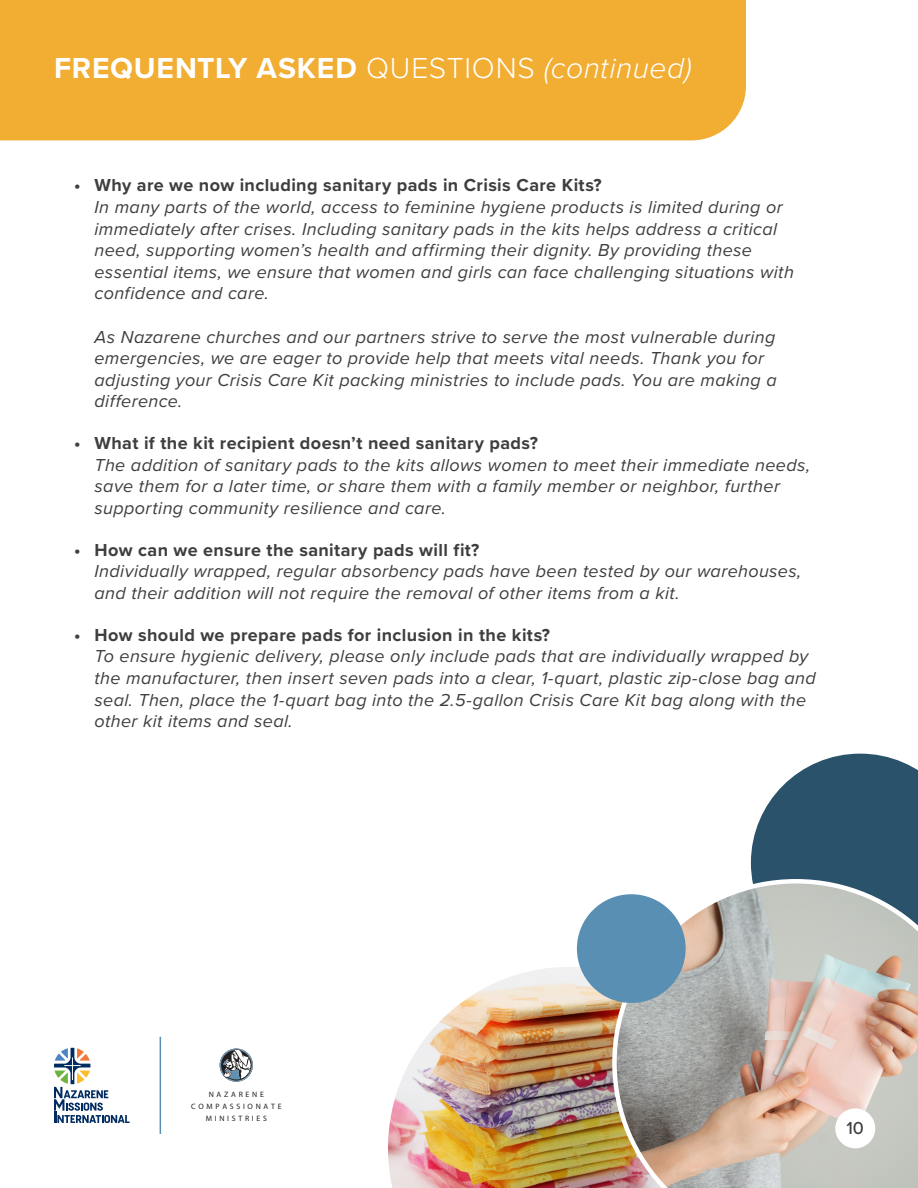
<style>
.page{position:relative;width:918px;height:1188px;background:#fff}
.page>*{position:absolute;margin:0;border:0;box-sizing:border-box;transform-origin:0 0}
.t1{font:700 30px "Proxima Nova";letter-spacing:.025em;color:#fff}
.t2{font:italic 18px/21.6px "Proxima Nova";letter-spacing:.02em;color:#3e3e3f}
.t3{font:500 18px "Proxima Nova";color:#3e3e3f}
.t4{font:7.8px/11.7px "Myriad Pro";letter-spacing:.35em;color:#231f20;text-align:center}
.s1{font-weight:300}
.s2{font-weight:300;font-style:italic}
.s3{font-weight:700;font-style:normal}
</style>
<div class="page">
<svg style="left:751px;top:754px;width:167px;height:125px"></svg>
<img style="left:388px;top:967px;width:224px;height:221px">
<img style="left:612px;top:879px;width:306px;height:309px">
<div style="left:577px;top:894px;width:109px;height:109px;background:#5a8fb4;border-radius:50%"></div>
<div style="left:0;top:0;width:746px;height:140px;background:#f2ad33"></div>
<div style="left:835px;top:1108px;width:40px;height:40px;background:#fff;border-radius:50%"></div>
<svg style="left:54px;top:1048px;width:76px;height:75px"></svg>
<div style="left:220px;top:1049px;width:33px;height:33px;background:#7d9bb1;border-radius:50%"></div>
<svg style="left:220px;top:1049px;width:33px;height:32px"></svg>
<svg style="left:221px;top:1050px;width:30px;height:30px"></svg>
<svg style="left:223px;top:1048px;width:30px;height:34px"></svg>
<hr style="left:160px;top:1037px;width:1px;height:97px;background:#5a8fb4">
<p class="t1" style="left:54px;top:45px;width:639px">FREQUENTLY ASKED <span class="s1">QUESTIONS</span> <span class="s2">(continued)</span></p>
<p class="t2" style="left:94px;top:174px;width:701px;text-indent:-20px"><span class="s3">• Why are we now including sanitary pads in Crisis Care Kits?<br></span>In many parts of the world, access to feminine hygiene products is limited during or immediately after crises. Including sanitary pads in the kits helps address a critical need, supporting women’s health and affirming their dignity. By providing these essential items, we ensure that women and girls can face challenging situations with confidence and care.</p>
<p class="t2" style="left:94px;top:325px;width:684px">As Nazarene churches and our partners strive to serve the most vulnerable during emergencies, we are eager to provide help that meets vital needs. Thank you for adjusting your Crisis Care Kit packing ministries to include pads. You are making a difference.</p>
<p class="t2" style="left:94px;top:432px;width:717px;text-indent:-20px"><span class="s3">• What if the kit recipient doesn’t need sanitary pads?<br></span>The addition of sanitary pads to the kits allows women to meet their immediate needs, save them for a later time, or share them with a family member or neighbor, further supporting community resilience and care.</p>
<p class="t2" style="left:94px;top:538px;width:708px;text-indent:-20px"><span class="s3">• How can we ensure the sanitary pads will fit?<br></span>Individually wrapped, regular absorbency pads have been tested by our warehouses, and their addition will not require the removal of other items from a kit.</p>
<p class="t2" style="left:94px;top:623px;width:723px;text-indent:-20px"><span class="s3">• How should we prepare pads for inclusion in the kits?<br></span>To ensure hygienic delivery, please only include pads that are individually wrapped by the manufacturer, then insert seven pads into a clear, 1-quart, plastic zip-close bag and seal. Then, place the 1-quart bag into the 2.5-gallon Crisis Care Kit bag along with the other kit items and seal.</p>
<p class="t4" style="left:191px;top:1089px;width:92px">NAZARENE<br>COMPASSIONATE<br>MINISTRIES</p>
<p class="t3" style="left:847px;top:1115px;width:19px">10</p>
<p class="t3" style="left:853px;top:1115px;width:8px">1</p>
</div>
